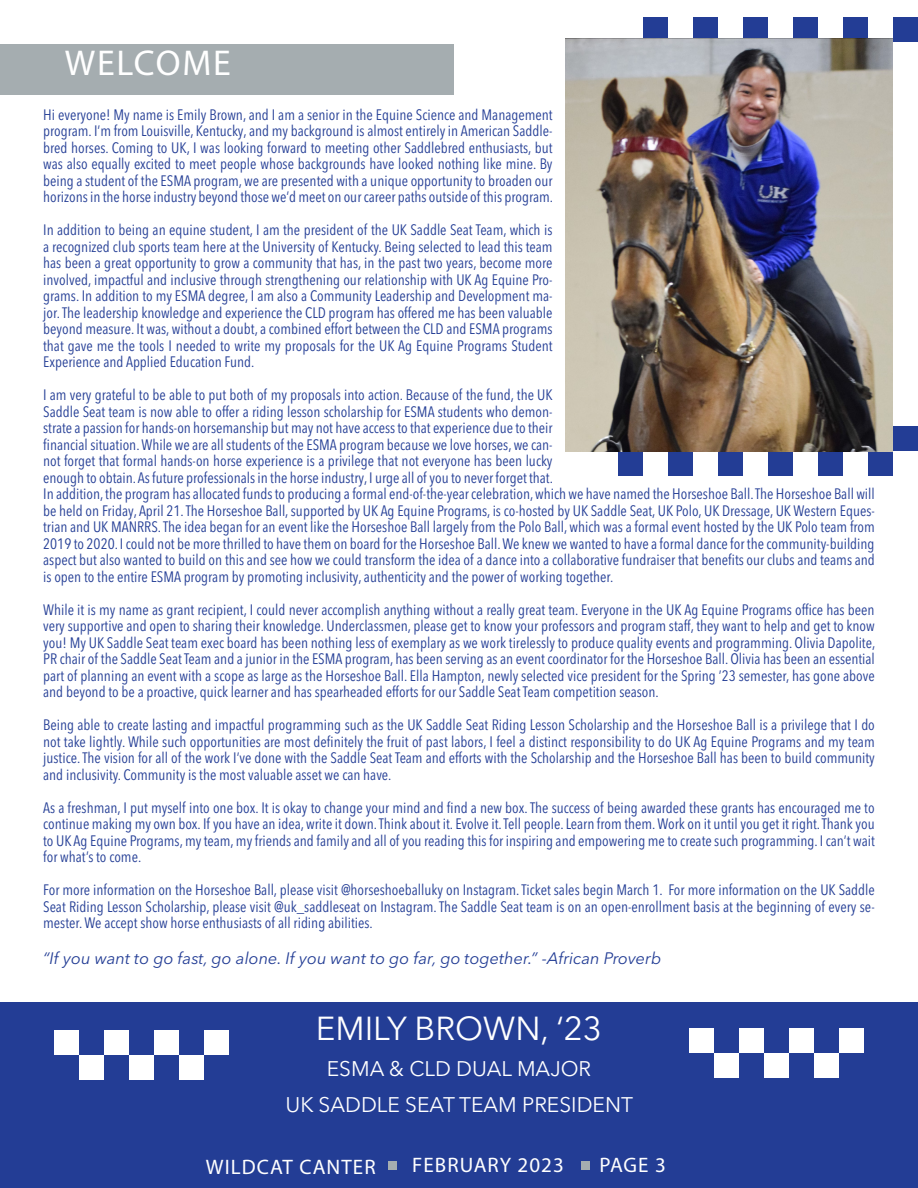
<style>
.page{position:relative;width:918px;height:1188px;background:#fff}
.page>*{position:absolute;margin:0;border:0;box-sizing:border-box;transform-origin:0 0}
.t1{font:36px "Myriad Pro";letter-spacing:.05em;color:#fff}
.t2{font:33px "Avenir Next LT Pro";color:#fff}
.t3{font:21px "Avenir Next LT Pro";color:#fff}
.t4{font:21px "Myriad Pro";letter-spacing:.05em;color:#fff}
.t5{font:italic 16.5px "Avenir Next LT Pro";color:#233d95}
.t6{font:condensed 15px/16.5px "Avenir Next LT Pro";color:#233d95;text-align:justify}
</style>
<div class="page">
<div style="left:0;top:44px;width:454px;height:51px;background:#a5adb0"></div>
<div style="left:0;top:1003px;width:918px;height:185px;background:#233d95"></div>
<div style="left:643px;top:17px;width:25px;height:25px;background:#233d95"></div>
<div style="left:693px;top:17px;width:25px;height:25px;background:#233d95"></div>
<div style="left:743px;top:17px;width:25px;height:25px;background:#233d95"></div>
<div style="left:793px;top:17px;width:25px;height:25px;background:#233d95"></div>
<div style="left:843px;top:17px;width:25px;height:25px;background:#233d95"></div>
<div style="left:893px;top:17px;width:25px;height:25px;background:#233d95"></div>
<div style="left:618px;top:451px;width:25px;height:25px;background:#233d95"></div>
<div style="left:668px;top:451px;width:25px;height:25px;background:#233d95"></div>
<div style="left:718px;top:451px;width:25px;height:25px;background:#233d95"></div>
<div style="left:768px;top:451px;width:25px;height:25px;background:#233d95"></div>
<div style="left:818px;top:451px;width:25px;height:25px;background:#233d95"></div>
<div style="left:868px;top:451px;width:25px;height:25px;background:#233d95"></div>
<div style="left:893px;top:426px;width:25px;height:25px;background:#233d95"></div>
<div style="left:54px;top:1030px;width:25px;height:25px;background:#fff"></div>
<div style="left:79px;top:1055px;width:25px;height:25px;background:#fff"></div>
<div style="left:104px;top:1030px;width:25px;height:25px;background:#fff"></div>
<div style="left:129px;top:1055px;width:25px;height:25px;background:#fff"></div>
<div style="left:154px;top:1030px;width:25px;height:25px;background:#fff"></div>
<div style="left:179px;top:1055px;width:25px;height:25px;background:#fff"></div>
<div style="left:204px;top:1030px;width:25px;height:25px;background:#fff"></div>
<div style="left:689px;top:1028px;width:25px;height:25px;background:#fff"></div>
<div style="left:714px;top:1053px;width:25px;height:25px;background:#fff"></div>
<div style="left:739px;top:1028px;width:25px;height:25px;background:#fff"></div>
<div style="left:764px;top:1053px;width:25px;height:25px;background:#fff"></div>
<div style="left:789px;top:1028px;width:25px;height:25px;background:#fff"></div>
<div style="left:814px;top:1053px;width:25px;height:25px;background:#fff"></div>
<div style="left:839px;top:1028px;width:25px;height:25px;background:#fff"></div>
<div style="left:388px;top:1161px;width:9px;height:9px;background:#a5adb0"></div>
<div style="left:581px;top:1161px;width:9px;height:9px;background:#a5adb0"></div>
<img style="left:565px;top:39px;width:328px;height:412px">
<p class="t1" style="left:65px;top:41px;width:168px">WELCOME</p>
<p class="t6" style="left:43px;top:106px;width:511px">Hi everyone! My name is Emily Brown, and I am a senior in the Equine Science and Management program. I’m from Louisville, Kentucky, and my background is almost entirely in American Saddle&shy;bred horses. Coming to UK, I was looking forward to meeting other Saddlebred enthusiasts, but was also equally excited to meet people whose backgrounds have looked nothing like mine. By being a student of the ESMA program, we are presented with a unique opportunity to broaden our horizons in the horse industry beyond those we’d meet on our career paths outside of this program.</p>
<p class="t6" style="left:43px;top:222px;width:511px">In addition to being an equine student, I am the president of the UK Saddle Seat Team, which is a recognized club sports team here at the University of Kentucky. Being selected to lead this team has been a great opportunity to grow a community that has, in the past two years, become more involved, impactful and inclusive through strengthening our relationship with UK Ag Equine Pro&shy;grams. In addition to my ESMA degree, I am also a Community Leadership and Development ma&shy;jor. The leadership knowledge and experience the CLD program has offered me has been valuable beyond measure. It was, without a doubt, a combined effort between the CLD and ESMA programs that gave me the tools I needed to write my proposals for the UK Ag Equine Programs Student Experience and Applied Education Fund.</p>
<p class="t6" style="left:43px;top:387px;width:511px">I am very grateful to be able to put both of my proposals into action. Because of the fund, the UK Saddle Seat team is now able to offer a riding lesson scholarship for ESMA students who demon&shy;strate a passion for hands-on horsemanship but may not have access to that experience due to their financial situation. While we are all students of the ESMA program because we love horses, we can&shy;not forget that formal hands-on horse experience is a privilege that not everyone has been lucky enough to obtain. As future professionals in the horse industry, I urge all of you to never forget that.</p>
<p class="t6" style="left:43px;top:486px;width:833px">In addition, the program has allocated funds to producing a formal end-of-the-year celebration, which we have named the Horseshoe Ball. The Horseshoe Ball will be held on Friday, April 21. The Horseshoe Ball, supported by UK Ag Equine Programs, is co-hosted by UK Saddle Seat, UK Polo, UK Dressage, UK Western Eques&shy;trian and UK MANRRS. The idea began for an event like the Horseshoe Ball largely from the Polo Ball, which was a formal event hosted by the UK Polo team from 2019 to 2020. I could not be more thrilled to have them on board for the Horseshoe Ball. We knew we wanted to have a formal dance for the community-building aspect but also wanted to build on this and see how we could transform the idea of a dance into a collaborative fundraiser that benefits our clubs and teams and is open to the entire ESMA program by promoting inclusivity, authenticity and the power of working together.</p>
<p class="t6" style="left:43px;top:601px;width:834px">While it is my name as grant recipient, I could never accomplish anything without a really great team. Everyone in the UK Ag Equine Programs office has been very supportive and open to sharing their knowledge. Underclassmen, please get to know your professors and program staff, they want to help and get to know you! My UK Saddle Seat team exec board has been nothing less of exemplary as we work tirelessly to produce quality events and programming. Olivia Dapolite, PR chair of the Saddle Seat Team and a junior in the ESMA program, has been serving as an event coordinator for the Horseshoe Ball. Olivia has been an essential part of planning an event with a scope as large as the Horseshoe Ball. Ella Hampton, newly selected vice president for the Spring ’23 semester, has gone above and beyond to be a proactive, quick learner and has spearheaded efforts for our Saddle Seat Team competition season.</p>
<p class="t6" style="left:43px;top:717px;width:833px">Being able to create lasting and impactful programming such as the UK Saddle Seat Riding Lesson Scholarship and the Horseshoe Ball is a privilege that I do not take lightly. While such opportunities are most definitely the fruit of past labors, I feel a distinct responsibility to do UK Ag Equine Programs and my team justice. The vision for all of the work I’ve done with the Saddle Seat Team and efforts with the Scholarship and the Horseshoe Ball has been to build community and inclusivity. Community is the most valuable asset we can have.</p>
<p class="t6" style="left:43px;top:799px;width:833px">As a freshman, I put myself into one box. It is okay to change your mind and find a new box. The success of being awarded these grants has encouraged me to continue making my own box. If you have an idea, write it down. Think about it. Evolve it. Tell people. Learn from them. Work on it until you get it right. Thank you to UK Ag Equine Programs, my team, my friends and family and all of you reading this for inspiring and empowering me to create such programming. I can’t wait for what’s to come.</p>
<p class="t6" style="left:43px;top:882px;width:833px">For more information on the Horseshoe Ball, please visit @horseshoeballuky on Instagram. Ticket sales begin March 1. For more information on the UK Saddle Seat Riding Lesson Scholarship, please visit @uk_saddleseat on Instagram. The Saddle Seat team is on an open-enrollment basis at the beginning of every se&shy;mester. We accept show horse enthusiasts of all riding abilities.</p>
<p class="t5" style="left:43px;top:949px;width:620px">“If you want to go fast, go alone. If you want to go far, go together.” -African Proverb</p>
<p class="t2" style="left:316px;top:1008px;width:288px">EMILY BROWN, ‘23</p>
<p class="t3" style="left:327px;top:1056px;width:266px">ESMA &amp; CLD DUAL MAJOR</p>
<p class="t3" style="left:285px;top:1092px;width:349px">UK SADDLE SEAT TEAM PRESIDENT</p>
<p class="t4" style="left:206px;top:1154px;width:171px">WILDCAT CANTER</p>
<p class="t4" style="left:412px;top:1152px;width:153px">FEBRUARY 2023</p>
<p class="t4" style="left:600px;top:1152px;width:68px">PAGE 3</p>
</div>
